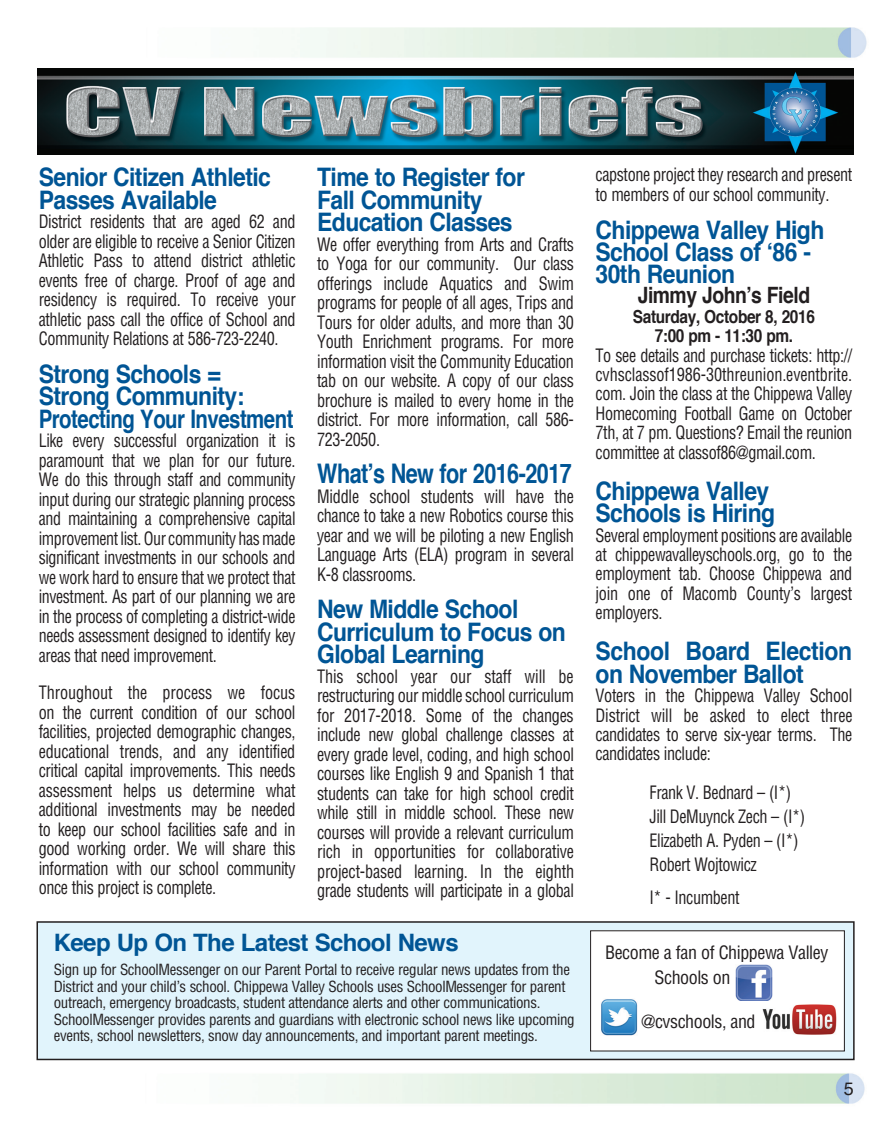
<style>
.page{position:relative;width:891px;height:1134px;background:#fff}
.page>*{position:absolute;margin:0;border:0;box-sizing:border-box;transform-origin:0 0}
.t1{font:700 27px "Helvetica";letter-spacing:-.025em;color:#005595;scale:.8 1}
.t2{font:700 25.5px/22.5px "Helvetica";letter-spacing:-.025em;color:#005595;scale:.9 1}
.t3{font:700 24px "Helvetica";letter-spacing:-.025em;color:#005595}
.t4{font:700 22.5px "Helvetica";letter-spacing:-.025em;color:#231f20;scale:.86 1}
.t5{font:condensed 18px/19.5px "Helvetica";letter-spacing:-.025em;color:#231f20;text-align:justify;scale:.9 1}
.t6{font:condensed 18px/19.5px "Helvetica";letter-spacing:-.025em;color:#231f20;text-align:justify;scale:.89 1}
.t7{font:condensed 18px/25.5px "Helvetica";letter-spacing:-.025em;color:#231f20}
.t8{font:700 18px/19.5px "Helvetica";letter-spacing:-.025em;color:#231f20;text-align:center;scale:.86 1}
.t9{font:18px "Helvetica";color:#231f20}
.t10{font:condensed 15px/16.5px "Helvetica";letter-spacing:-.025em;color:#231f20}
</style>
<div class="page">
<img style="left:300px;top:27px;width:567px;height:31px">
<img style="left:298px;top:1073px;width:567px;height:31px">
<img style="left:37px;top:68px;width:817px;height:86px">
<div style="left:37px;top:922px;width:817px;height:137px;background:#e1f4fc"></div>
<div style="left:37px;top:921px;width:818px;height:139px;border:2px solid #231f20"></div>
<div style="left:591px;top:931px;width:253px;height:120px;background:#fff"></div>
<div style="left:590px;top:930px;width:255px;height:121px;border:1px solid #231f20"></div>
<svg style="left:735px;top:964px;width:38px;height:33px"></svg>
<img style="left:736px;top:965px;width:36px;height:36px">
<img style="left:601px;top:999px;width:37px;height:37px">
<img style="left:762px;top:1004px;width:75px;height:31px">
<h2 class="t2" style="left:39px;top:166px;width:260px">Senior Citizen Athletic<br>Passes Available</h2>
<p class="t5" style="left:39px;top:212px;width:287px">District residents that are aged 62 and older are eligible to receive a Senior Citizen Athletic Pass to attend district athletic events free of charge. Proof of age and residency is required. To receive your athletic pass call the office of School and Community Relations at 586-723-2240.</p>
<h2 class="t2" style="left:39px;top:363px;width:285px">Strong Schools =<br>Strong Community:<br>Protecting Your Investment</h2>
<p class="t6" style="left:39px;top:431px;width:290px">Like every successful organization it is paramount that we plan for our future.<br>We do this through staff and community input during our strategic planning process and maintaining a comprehensive capital improvement list. Our community has made significant investments in our schools and we work hard to ensure that we protect that investment. As part of our planning we are in the process of completing a district-wide needs assessment designed to identify key areas that need improvement.</p>
<p class="t5" style="left:39px;top:683px;width:287px">Throughout the process we focus on the current condition of our school facilities, projected demographic changes, educational trends, and any identified critical capital improvements. This needs assessment helps us determine what additional investments may be needed to keep our school facilities safe and in good working order. We will share this information with our school community once this project is complete.</p>
<h2 class="t2" style="left:317px;top:166px;width:232px">Time to Register for<br>Fall Community<br>Education Classes</h2>
<p class="t5" style="left:317px;top:234px;width:287px">We offer everything from Arts and Crafts to Yoga for our community. Our class offerings include Aquatics and Swim programs for people of all ages, Trips and Tours for older adults, and more than 30<br>Youth Enrichment programs. For more information visit the Community Education tab on our website. A copy of our class brochure is mailed to every home in the district. For more information, call 586- 723-2050.</p>
<h1 class="t1" style="left:317px;top:452px;width:320px">What’s New for 2016-2017</h1>
<p class="t5" style="left:317px;top:486px;width:287px">Middle school students will have the chance to take a new Robotics course this year and we will be piloting a new English Language Arts (ELA) program in several K-8 classrooms.</p>
<h2 class="t2" style="left:317px;top:598px;width:278px">New Middle School<br>Curriculum to Focus on<br>Global Learning</h2>
<p class="t5" style="left:317px;top:666px;width:287px">This school year our staff will be restructuring our middle school curriculum for 2017-2018. Some of the changes include new global challenge classes at every grade level, coding, and high school courses like English 9 and Spanish 1 that students can take for high school credit while still in middle school. These new courses will provide a relevant curriculum rich in opportunities for collaborative project-based learning. In the eighth grade students will participate in a global</p>
<h3 class="t3" style="left:54px;top:923px;width:406px">Keep Up On The Latest School News</h3>
<p class="t10" style="left:54px;top:961px;width:522px">Sign up for SchoolMessenger on our Parent Portal to receive regular news updates from the District and your child’s school. Chippewa Valley Schools uses SchoolMessenger for parent outreach, emergency broadcasts, student attendance alerts and other communications.<br>SchoolMessenger provides parents and guardians with electronic school news like upcoming events, school newsletters, snow day announcements, and important parent meetings.</p>
<p class="t5" style="left:596px;top:165px;width:287px">capstone project they research and present to members of our school community.</p>
<h2 class="t2" style="left:596px;top:219px;width:256px">Chippewa Valley High<br>School Class of ‘86 -<br>30th Reunion</h2>
<p class="t4" style="left:638px;top:277px;width:202px">Jimmy John’s Field</p>
<p class="t8" style="left:633px;top:307px;width:213px">Saturday, October 8, 2016<br>7:00 pm - 11:30 pm.</p>
<p class="t5" style="left:596px;top:345px;width:287px">To see details and purchase tickets: http:// cvhsclassof1986-30threunion.eventbrite. com. Join the class at the Chippewa Valley Homecoming Football Game on October 7th, at 7 pm. Questions? Email the reunion committee at classof86@gmail.com.</p>
<h2 class="t2" style="left:596px;top:480px;width:201px">Chippewa Valley<br>Schools is Hiring</h2>
<p class="t5" style="left:596px;top:525px;width:287px">Several employment positions are available at chippewavalleyschools.org, go to the employment tab. Choose Chippewa and join one of Macomb County’s largest employers.</p>
<h2 class="t2" style="left:596px;top:640px;width:287px">School Board Election on November Ballot</h2>
<p class="t5" style="left:596px;top:686px;width:287px">Voters in the Chippewa Valley School District will be asked to elect three candidates to serve six-year terms. The candidates include:</p>
<p class="t5" style="left:650px;top:781px;width:174px;line-height:24px;text-align:left">Frank V. Bednard – (I*)<br>Jill DeMuynck Zech – (I*)<br>Elizabeth A. Pyden – (I*)<br>Robert Wojtowicz</p>
<p class="t5" style="left:650px;top:888px;width:102px">I* - Incumbent</p>
<p class="t7" style="left:655px;top:939px;width:175px;text-indent:-50px">Become a fan of Chippewa Valley<br>Schools on</p>
<p class="t7" style="left:641px;top:1008px;width:116px">@cvschools, and</p>
<p class="t9" style="left:844px;top:1075px;width:12px">5</p>
</div>
